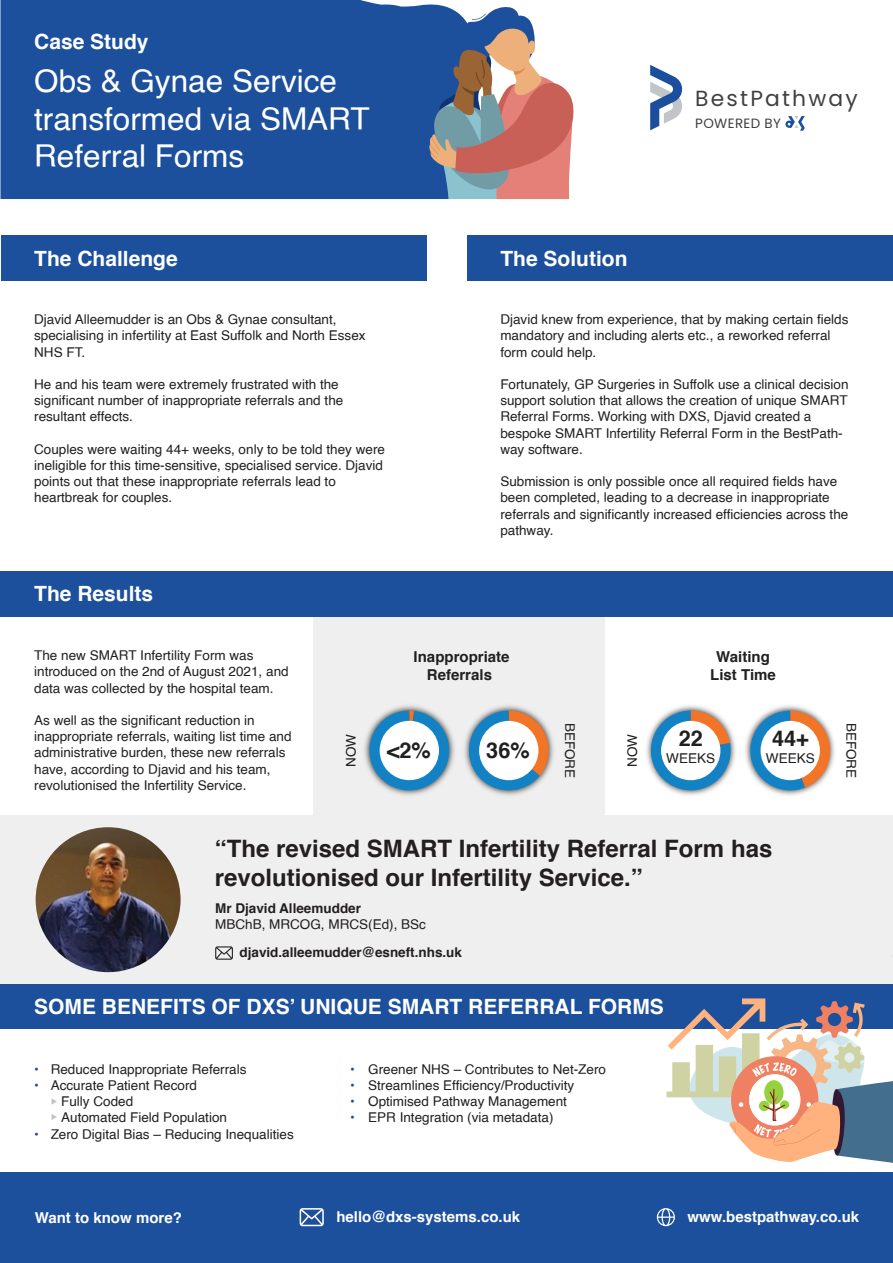
<style>
.page{position:relative;width:893px;height:1263px;background:#fff}
.page>*{position:absolute;margin:0;border:0;box-sizing:border-box;transform-origin:0 0}
.t1{font:31.5px/37.8px "Helvetica";color:#fff}
.t2{font:700 24px/28.8px "Helvetica";color:#231f20}
.t3{font:21.9px "Poppins";letter-spacing:.1em;color:#404041}
.t4{font:700 21.75px "Helvetica";color:#221f1f}
.t5{font:700 21px "Helvetica";color:#fff}
.t6{font:700 15px "Helvetica";color:#fff}
.t7{font:700 15px/18px "Helvetica";color:#221f1f;text-align:center}
.t8{font:13.5px/16.2px "Helvetica";color:#231f20}
.t9{font:700 13.5px "Helvetica";color:#231f20}
.t10{font:13.5px "Helvetica";color:#221f1f}
.t11{font:13.5px "Poppins";letter-spacing:.025em;color:#404041}
.s1{color:#1c509d}
</style>
<div class="page">
<div style="left:0;top:0;width:447px;height:199px;background:#1c509d"></div>
<svg style="left:396px;top:7px;width:178px;height:192px;background:#8c8195"></svg>
<div style="left:313px;top:572px;width:292px;height:243px;background:#efefef"></div>
<img style="left:646px;top:705px;width:90px;height:90px">
<svg style="left:647px;top:711px;width:87px;height:83px"></svg>
<div style="left:661px;top:721px;width:59px;height:59px;background:#fff;border-radius:50%"></div>
<img style="left:364px;top:705px;width:91px;height:90px">
<svg style="left:367px;top:711px;width:85px;height:82px"></svg>
<div style="left:380px;top:721px;width:59px;height:59px;background:#fff;border-radius:50%"></div>
<div style="left:1px;top:235px;width:426px;height:46px;background:#1c509d"></div>
<div style="left:1px;top:571px;width:892px;height:46px;background:#1c509d"></div>
<div style="left:0;top:983px;width:893px;height:46px;background:#1c509d"></div>
<div style="left:0;top:1172px;width:893px;height:91px;background:#1c509d"></div>
<div style="left:1px;top:815px;width:892px;height:169px;background:#efefef"></div>
<div style="left:467px;top:235px;width:426px;height:46px;background:#1c509d"></div>
<img style="left:488px;top:705px;width:66px;height:91px">
<svg style="left:464px;top:711px;width:85px;height:84px"></svg>
<div style="left:479px;top:721px;width:59px;height:59px;background:#fff;border-radius:50%"></div>
<img style="left:769px;top:705px;width:66px;height:65px">
<svg style="left:745px;top:711px;width:85px;height:85px"></svg>
<div style="left:761px;top:721px;width:59px;height:59px;background:#fff;border-radius:50%"></div>
<img style="left:36px;top:827px;width:145px;height:145px;border-radius:72px">
<svg style="left:52px;top:1098px;width:5px;height:6px"></svg>
<svg style="left:52px;top:1114px;width:5px;height:6px"></svg>
<svg style="left:300px;top:1208px;width:24px;height:18px"></svg>
<svg style="left:215px;top:946px;width:18px;height:14px"></svg>
<svg style="left:657px;top:1208px;width:18px;height:18px"></svg>
<svg style="left:666px;top:998px;width:226px;height:165px"></svg>
<svg style="left:650px;top:65px;width:32px;height:65px"></svg>
<svg style="left:785px;top:116px;width:20px;height:15px"></svg>
<h3 class="t5" style="left:34px;top:25px;width:116px">Case Study</h3>
<h1 class="t1" style="left:34px;top:63px;width:337px">Obs &amp; Gynae Service transformed via SMART<br>Referral Forms</h1>
<h3 class="t5" style="left:34px;top:241px;width:145px">The Challenge</h3>
<p class="t8" style="left:34px;top:312px;width:333px">Djavid Alleemudder is an Obs &amp; Gynae consultant, specialising in infertility at East Suffolk and North Essex<br>NHS FT.</p>
<p class="t8" style="left:34px;top:377px;width:311px">He and his team were extremely frustrated with the significant number of inappropriate referrals and the resultant effects.</p>
<p class="t8" style="left:34px;top:441px;width:352px">Couples were waiting 44+ weeks, only to be told they were ineligible for this time-sensitive, specialised service. Djavid points out that these inappropriate referrals lead to heartbreak for couples.</p>
<h3 class="t5" style="left:34px;top:577px;width:121px">The Results</h3>
<h3 class="t5" style="left:500px;top:241px;width:129px">The Solution</h3>
<h3 class="t3" style="left:695px;top:86px;width:164px">BestPathway</h3>
<p class="t11" style="left:695px;top:115px;width:87px">POWERED BY</p>
<p class="t8" style="left:500px;top:312px;width:350px">Djavid knew from experience, that by making certain fields mandatory and including alerts etc., a reworked referral form could help.</p>
<p class="t8" style="left:500px;top:377px;width:350px">Fortunately, GP Surgeries in Suffolk use a clinical decision support solution that allows the creation of unique SMART Referral Forms. Working with DXS, Djavid created a bespoke SMART Infertility Referral Form in the BestPath&shy;way software.</p>
<p class="t8" style="left:500px;top:474px;width:349px">Submission is only possible once all required fields have been completed, leading to a decrease in inappropriate referrals and significantly increased efficiencies across the pathway.</p>
<p class="t8" style="left:34px;top:648px;width:256px">The new SMART Infertility Form was introduced on the 2nd of August 2021, and data was collected by the hospital team.</p>
<p class="t8" style="left:34px;top:712px;width:259px">As well as the significant reduction in inappropriate referrals, waiting list time and administrative burden, these new referrals have, according to Djavid and his team, revolutionised the Infertility Service.</p>
<p class="t7" style="left:414px;top:648px;width:97px">Inappropriate<br>Referrals</p>
<p class="t7" style="left:710px;top:648px;width:67px">Waiting<br>List Time</p>
<p class="t10" style="left:341px;top:767px;width:34px;rotate:-90deg">NOW</p>
<p class="t10" style="left:580px;top:722px;width:57px;rotate:90deg">BEFORE</p>
<h3 class="t4" style="left:486px;top:733px;width:45px">36%</h3>
<p class="t10" style="left:622px;top:767px;width:34px;rotate:-90deg">NOW</p>
<p class="t10" style="left:862px;top:722px;width:57px;rotate:90deg">BEFORE</p>
<h3 class="t4" style="left:679px;top:721px;width:26px">22</h3>
<h3 class="t4" style="left:772px;top:721px;width:38px">44+</h3>
<p class="t10" style="left:766px;top:748px;width:51px">WEEKS</p>
<h3 class="t4" style="left:387px;top:733px;width:46px">&lt;2%</h3>
<p class="t10" style="left:666px;top:748px;width:51px">WEEKS</p>
<h2 class="t2" style="left:215px;top:834px;width:559px">“The revised SMART Infertility Referral Form has revolutionised our Infertility Service.”</h2>
<p class="t9" style="left:215px;top:897px;width:147px">Mr Djavid Alleemudder</p>
<p class="t8" style="left:215px;top:916px;width:212px">MBChB, MRCOG, MRCS(Ed), BSc</p>
<p class="t9" style="left:240px;top:941px;width:224px">djavid.alleemudder@esneft.nhs.uk</p>
<h3 class="t5" style="left:34px;top:989px;width:631px">SOME BENEFITS OF DXS’ UNIQUE SMART REFERRAL FORMS</h3>
<p class="t8" style="left:34px;top:1061px;width:214px"><span class="s1">•</span> Reduced Inappropriate Referrals</p>
<p class="t8" style="left:61px;top:1077px;width:167px;text-indent:-27px"><span class="s1">•</span> Accurate Patient Record<br>Fully Coded<br>Automated Field Population</p>
<p class="t8" style="left:34px;top:1126px;width:261px"><span class="s1">•</span> Zero Digital Bias – Reducing Inequalities</p>
<p class="t6" style="left:35px;top:1206px;width:148px">Want to know more?</p>
<p class="t8" style="left:350px;top:1061px;width:257px"><span class="s1">•</span> Greener NHS – Contributes to Net-Zero</p>
<p class="t8" style="left:350px;top:1077px;width:226px"><span class="s1">•</span> Streamlines Efficiency/Productivity</p>
<p class="t8" style="left:350px;top:1094px;width:218px"><span class="s1">•</span> Optimised Pathway Management</p>
<p class="t8" style="left:350px;top:1110px;width:205px"><span class="s1">•</span> EPR Integration (via metadata)</p>
<p class="t6" style="left:336px;top:1205px;width:185px">hello@dxs-systems.co.uk</p>
<p class="t6" style="left:687px;top:1205px;width:173px">www.bestpathway.co.uk</p>
</div>
